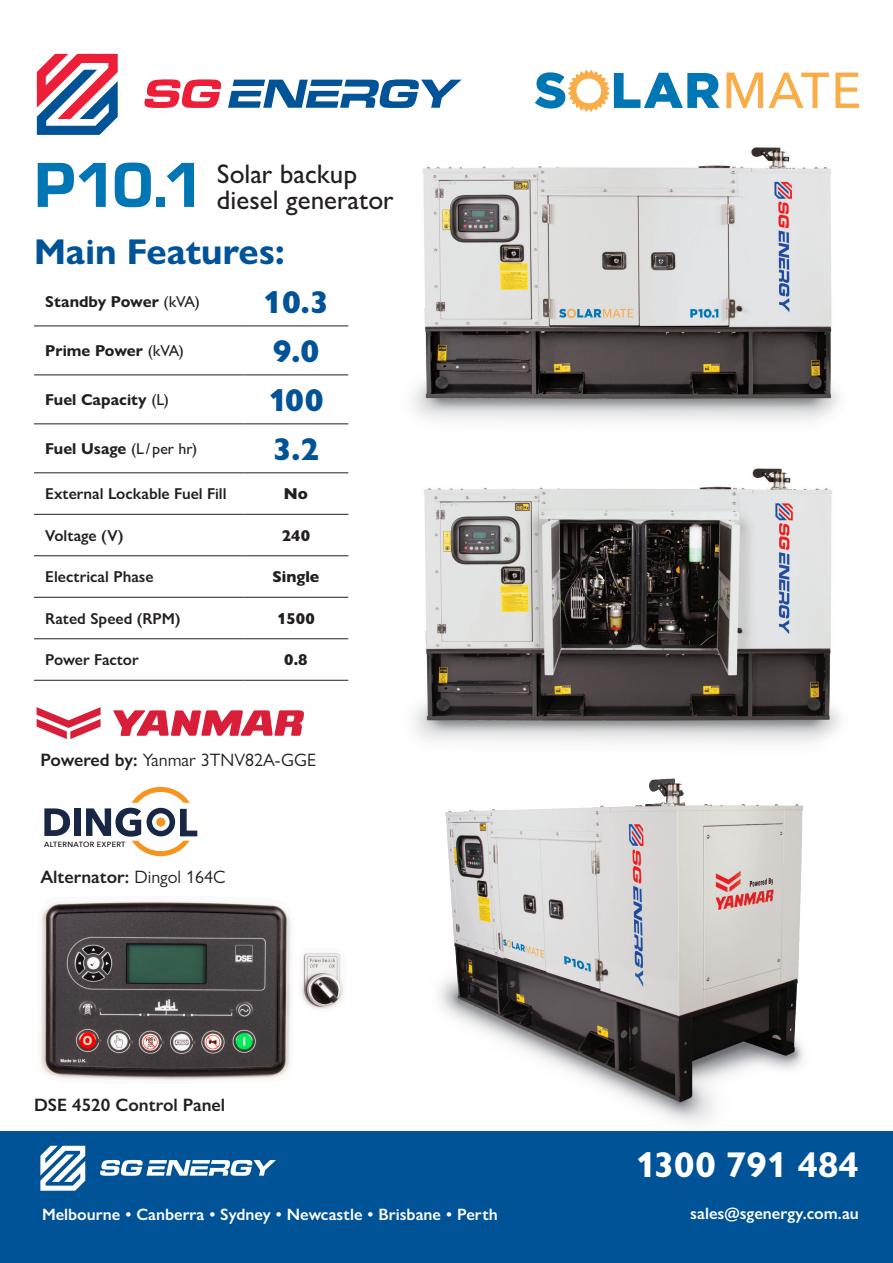
<style>
.page{position:relative;width:893px;height:1263px;background:#fff}
.page>*{position:absolute;margin:0;border:0;box-sizing:border-box;transform-origin:0 0}
.t1{font:66px "Eurostile Hea";color:#0076b5}
.t2{font:700 36px "Gill Sans Nova";color:#015397}
.t3{font:700 36px "Gill Sans Nova";color:#fff}
.t4{font:800 31.65px "Gill Sans Nova";color:#015397}
.t5{font:500 27px "Gill Sans Nova";color:#231f20}
.t6{font:600 18px "Gill Sans Nova";color:#231f20}
.t7{font:18px "Gill Sans Nova";color:#231f20}
.t8{font:600 16.5px "Gill Sans Nova";color:#fff}
.t9{font:600 15.9px "Gill Sans Nova";color:#231f20}
.t10{font:700 15.9px "Gill Sans Nova";color:#231f20}
.t11{font:800 15.9px "Gill Sans Nova";color:#231f20}
.t12{font:500 7.5px "Avenir Next";letter-spacing:.04em;color:#000}
.s1{font-weight:500}
.s2{font-weight:600}
.s3{font-weight:400}
</style>
<div class="page">
<img style="left:412px;top:147px;width:427px;height:274px">
<svg style="left:37px;top:54px;width:81px;height:81px"></svg>
<svg style="left:144px;top:79px;width:78px;height:29px"></svg>
<svg style="left:228px;top:79px;width:233px;height:29px"></svg>
<hr style="left:34px;top:326px;width:210px;height:1px;background:#231f20">
<hr style="left:244px;top:326px;width:104px;height:1px;background:#231f20">
<hr style="left:34px;top:375px;width:210px;height:1px;background:#231f20">
<hr style="left:244px;top:375px;width:104px;height:1px;background:#231f20">
<hr style="left:34px;top:424px;width:210px;height:1px;background:#231f20">
<hr style="left:244px;top:424px;width:104px;height:1px;background:#231f20">
<hr style="left:34px;top:473px;width:210px;height:1px;background:#231f20">
<hr style="left:244px;top:473px;width:104px;height:1px;background:#231f20">
<hr style="left:34px;top:514px;width:210px;height:1px;background:#231f20">
<hr style="left:244px;top:514px;width:104px;height:1px;background:#231f20">
<hr style="left:34px;top:555px;width:210px;height:1px;background:#231f20">
<hr style="left:244px;top:555px;width:104px;height:1px;background:#231f20">
<hr style="left:34px;top:597px;width:210px;height:1px;background:#231f20">
<hr style="left:244px;top:597px;width:104px;height:1px;background:#231f20">
<hr style="left:34px;top:638px;width:210px;height:1px;background:#231f20">
<hr style="left:244px;top:638px;width:104px;height:1px;background:#231f20">
<hr style="left:34px;top:680px;width:210px;height:1px;background:#231f20">
<hr style="left:244px;top:680px;width:104px;height:1px;background:#231f20">
<img style="left:40px;top:856px;width:303px;height:225px">
<svg style="left:113px;top:710px;width:191px;height:26px"></svg>
<svg style="left:37px;top:707px;width:64px;height:32px"></svg>
<svg style="left:44px;top:808px;width:26px;height:28px"></svg>
<div style="left:74px;top:808px;width:7px;height:28px;background:#172744"></div>
<svg style="left:86px;top:787px;width:111px;height:69px"></svg>
<div style="left:0;top:1131px;width:893px;height:132px;background:#015397"></div>
<svg style="left:40px;top:1146px;width:45px;height:45px"></svg>
<svg style="left:100px;top:1160px;width:176px;height:16px"></svg>
<img style="left:414px;top:468px;width:426px;height:275px">
<img style="left:439px;top:778px;width:365px;height:345px">
<svg style="left:535px;top:70px;width:184px;height:42px"></svg>
<svg style="left:726px;top:73px;width:103px;height:35px"></svg>
<svg style="left:835px;top:73px;width:24px;height:35px"></svg>
<p class="t1" style="left:34px;top:148px;width:173px">P10.1</p>
<p class="t5" style="left:217px;top:157px;width:142px">Solar backup</p>
<p class="t5" style="left:217px;top:183px;width:178px">diesel generator</p>
<p class="t2" style="left:34px;top:229px;width:252px">Main Features:</p>
<p class="t10" style="left:45px;top:292px;width:156px">Standby Power <span class="s1">(kVA)</span></p>
<p class="t4" style="left:263px;top:282px;width:67px">10.3</p>
<p class="t10" style="left:45px;top:341px;width:140px">Prime Power <span class="s1">(kVA)</span></p>
<p class="t4" style="left:273px;top:331px;width:48px">9.0</p>
<p class="t10" style="left:45px;top:390px;width:125px">Fuel Capacity <span class="s1">(L)</span></p>
<p class="t4" style="left:268px;top:380px;width:57px">100</p>
<p class="t10" style="left:45px;top:439px;width:153px">Fuel Usage <span class="s1">(L /per hr)</span></p>
<p class="t4" style="left:273px;top:429px;width:48px">3.2</p>
<p class="t9" style="left:45px;top:484px;width:183px">External Lockable Fuel Fill</p>
<p class="t11" style="left:284px;top:484px;width:26px">No</p>
<p class="t9" style="left:45px;top:526px;width:80px">Voltage (V)</p>
<p class="t11" style="left:282px;top:525px;width:30px">240</p>
<p class="t9" style="left:45px;top:567px;width:110px">Electrical Phase</p>
<p class="t11" style="left:273px;top:567px;width:48px">Single</p>
<p class="t9" style="left:45px;top:609px;width:137px">Rated Speed (RPM)</p>
<p class="t11" style="left:277px;top:608px;width:39px">1500</p>
<p class="t9" style="left:45px;top:650px;width:95px">Power Factor</p>
<p class="t11" style="left:284px;top:650px;width:25px">0.8</p>
<p class="t7" style="left:40px;top:748px;width:277px"><span class="s2">Powered by:</span> Yanmar 3TNV82A-GGE</p>
<p class="t12" style="left:44px;top:838px;width:83px">ALTERNATOR EXPERT</p>
<p class="t6" style="left:40px;top:866px;width:187px">Alternator: <span class="s3">Dingol 164C</span></p>
<p class="t6" style="left:34px;top:1094px;width:193px">DSE 4520 Control Panel</p>
<p class="t3" style="left:636px;top:1143px;width:225px">1300 791 484</p>
<p class="t8" style="left:42px;top:1204px;width:457px">Melbourne • Canberra • Sydney • Newcastle • Brisbane • Perth</p>
<p class="t8" style="left:690px;top:1203px;width:170px">sales@sgenergy.com.au</p>
</div>
